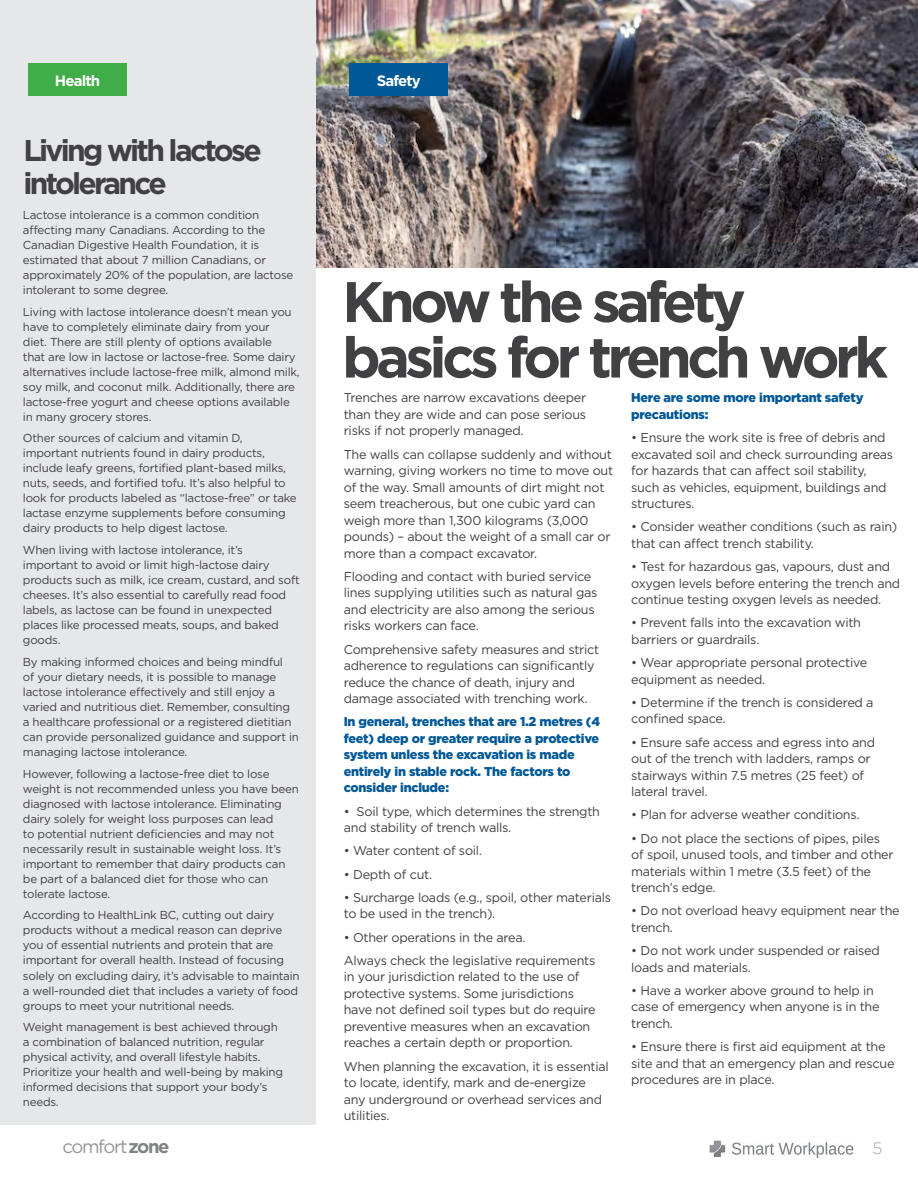
<style>
.page{position:relative;width:918px;height:1188px;background:#fff}
.page>*{position:absolute;margin:0;border:0;box-sizing:border-box;transform-origin:0 0}
.t1{font:700 57px/55.5px "Gotham";letter-spacing:-.08em;color:#414042}
.t2{font:700 30px/33px "Gotham";letter-spacing:-.09em;color:#414042}
.t3{font:18.45px "Gotham";letter-spacing:-.075em;color:#939598}
.t4{font:300 16.5px "Gotham";color:#a7a9ac}
.t5{font:700 15px "Gotham";letter-spacing:-.06em;color:#fff}
.t6{font:12.75px/16.5px "Gotham";letter-spacing:-.02em;color:#414042}
.t7{font:900 12.75px/16.5px "Gotham";letter-spacing:-.02em;color:#005897}
.t8{font:11.55px/15px "Gotham";letter-spacing:-.02em;color:#414042}
.s1{font-weight:700;color:#808285}
</style>
<div class="page">
<img style="left:709px;top:1141px;width:145px;height:17px">
<img style="left:315px;top:0;width:603px;height:268px">
<div style="left:0;top:0;width:315px;height:1124px;background:#e6e7e8"></div>
<div style="left:350px;top:64px;width:98px;height:32px;background:#005897"></div>
<div style="left:28px;top:64px;width:99px;height:32px;background:#41ad49"></div>
<p class="t5" style="left:55px;top:71px;width:47px">Health</p>
<h2 class="t2" style="left:23px;top:134px;width:240px">Living with lactose intolerance</h2>
<p class="t8" style="left:23px;top:207px;width:272px">Lactose intolerance is a common condition affecting many Canadians. According to the Canadian Digestive Health Foundation, it is estimated that about 7 million Canadians, or approximately 20% of the population, are lactose intolerant to some degree.</p>
<p class="t8" style="left:23px;top:304px;width:278px">Living with lactose intolerance doesn’t mean you have to completely eliminate dairy from your<br>diet. There are still plenty of options available<br>that are low in lactose or lactose-free. Some dairy alternatives include lactose-free milk, almond milk, soy milk, and coconut milk. Additionally, there are lactose-free yogurt and cheese options available in many grocery stores.</p>
<p class="t8" style="left:23px;top:431px;width:275px">Other sources of calcium and vitamin D, important nutrients found in dairy products, include leafy greens, fortified plant-based milks, nuts, seeds, and fortified tofu. It’s also helpful to look for products labeled as “lactose-free” or take lactase enzyme supplements before consuming dairy products to help digest lactose.</p>
<p class="t8" style="left:23px;top:542px;width:278px">When living with lactose intolerance, it’s important to avoid or limit high-lactose dairy products such as milk, ice cream, custard, and soft cheeses. It’s also essential to carefully read food labels, as lactose can be found in unexpected places like processed meats, soups, and baked goods.</p>
<p class="t8" style="left:23px;top:654px;width:278px">By making informed choices and being mindful<br>of your dietary needs, it is possible to manage lactose intolerance effectively and still enjoy a varied and nutritious diet. Remember, consulting a healthcare professional or a registered dietitian can provide personalized guidance and support in managing lactose intolerance.</p>
<p class="t8" style="left:23px;top:766px;width:277px">However, following a lactose-free diet to lose weight is not recommended unless you have been diagnosed with lactose intolerance. Eliminating dairy solely for weight loss purposes can lead<br>to potential nutrient deficiencies and may not necessarily result in sustainable weight loss. It’s important to remember that dairy products can be part of a balanced diet for those who can tolerate lactose.</p>
<p class="t8" style="left:23px;top:908px;width:278px">According to HealthLink BC, cutting out dairy products without a medical reason can deprive you of essential nutrients and protein that are important for overall health. Instead of focusing solely on excluding dairy, it’s advisable to maintain a well-rounded diet that includes a variety of food groups to meet your nutritional needs.</p>
<p class="t8" style="left:23px;top:1019px;width:262px">Weight management is best achieved through a combination of balanced nutrition, regular physical activity, and overall lifestyle habits.<br>Prioritize your health and well-being by making informed decisions that support your body’s needs.</p>
<p class="t5" style="left:377px;top:71px;width:45px">Safety</p>
<h1 class="t1" style="left:342px;top:274px;width:547px">Know the safety basics for trench work</h1>
<p class="t6" style="left:344px;top:389px;width:244px;text-align:justify">Trenches are narrow excavations deeper than they are wide and can pose serious risks if not properly managed.</p>
<p class="t6" style="left:344px;top:446px;width:271px">The walls can collapse suddenly and without warning, giving workers no time to move out of the way. Small amounts of dirt might not seem treacherous, but one cubic yard can weigh more than 1,300 kilograms (3,000 pounds) – about the weight of a small car or more than a compact excavator.</p>
<p class="t6" style="left:344px;top:568px;width:255px">Flooding and contact with buried service lines supplying utilities such as natural gas and electricity are also among the serious risks workers can face.</p>
<p class="t6" style="left:344px;top:641px;width:257px">Comprehensive safety measures and strict adherence to regulations can significantly reduce the chance of death, injury and damage associated with trenching work.</p>
<p class="t7" style="left:344px;top:713px;width:258px">In general, trenches that are 1.2 metres (4 feet) deep or greater require a protective system unless the excavation is made entirely in stable rock. The factors to consider include:</p>
<p class="t6" style="left:344px;top:803px;width:258px">• Soil type, which determines the strength and stability of trench walls.</p>
<p class="t6" style="left:344px;top:842px;width:140px">• Water content of soil.</p>
<p class="t6" style="left:344px;top:866px;width:90px">• Depth of cut.</p>
<p class="t6" style="left:344px;top:889px;width:269px">• Surcharge loads (e.g., spoil, other materials to be used in the trench).</p>
<p class="t6" style="left:344px;top:925px;width:253px;line-height:23.2px">• Other operations in the area.<br>Always check the legislative requirements</p>
<p class="t6" style="left:344px;top:968px;width:253px">in your jurisdiction related to the use of protective systems. Some jurisdictions have not defined soil types but do require preventive measures when an excavation reaches a certain depth or proportion.</p>
<p class="t6" style="left:344px;top:1058px;width:267px">When planning the excavation, it is essential to locate, identify, mark and de-energize any underground or overhead services and utilities.</p>
<p class="t7" style="left:631px;top:389px;width:234px">Here are some more important safety precautions:</p>
<p class="t6" style="left:631px;top:429px;width:264px">• Ensure the work site is free of debris and excavated soil and check surrounding areas for hazards that can affect soil stability, such as vehicles, equipment, buildings and structures.</p>
<p class="t6" style="left:631px;top:518px;width:268px">• Consider weather conditions (such as rain) that can affect trench stability.</p>
<p class="t6" style="left:631px;top:558px;width:271px">• Test for hazardous gas, vapours, dust and oxygen levels before entering the trench and continue testing oxygen levels as needed.</p>
<p class="t6" style="left:631px;top:614px;width:231px">• Prevent falls into the excavation with barriers or guardrails.</p>
<p class="t6" style="left:631px;top:654px;width:238px">• Wear appropriate personal protective equipment as needed.</p>
<p class="t6" style="left:631px;top:694px;width:244px">• Determine if the trench is considered a confined space.</p>
<p class="t6" style="left:631px;top:734px;width:245px">• Ensure safe access and egress into and out of the trench with ladders, ramps or stairways within 7.5 metres (25 feet) of lateral travel.</p>
<p class="t6" style="left:631px;top:806px;width:230px">• Plan for adverse weather conditions.</p>
<p class="t6" style="left:631px;top:830px;width:264px">• Do not place the sections of pipes, piles of spoil, unused tools, and timber and other materials within 1 metre (3.5 feet) of the trench’s edge.</p>
<p class="t6" style="left:631px;top:902px;width:270px">• Do not overload heavy equipment near the trench.</p>
<p class="t6" style="left:631px;top:942px;width:250px">• Do not work under suspended or raised loads and materials.</p>
<p class="t6" style="left:631px;top:982px;width:250px">• Have a worker above ground to help in case of emergency when anyone is in the trench.</p>
<p class="t6" style="left:631px;top:1038px;width:265px">• Ensure there is first aid equipment at the site and that an emergency plan and rescue procedures are in place.</p>
<h3 class="t3" style="left:63px;top:1135px;width:108px">comfort<span class="s1">zone</span></h3>
<h3 class="t4" style="left:873px;top:1137px;width:11px">5</h3>
</div>
